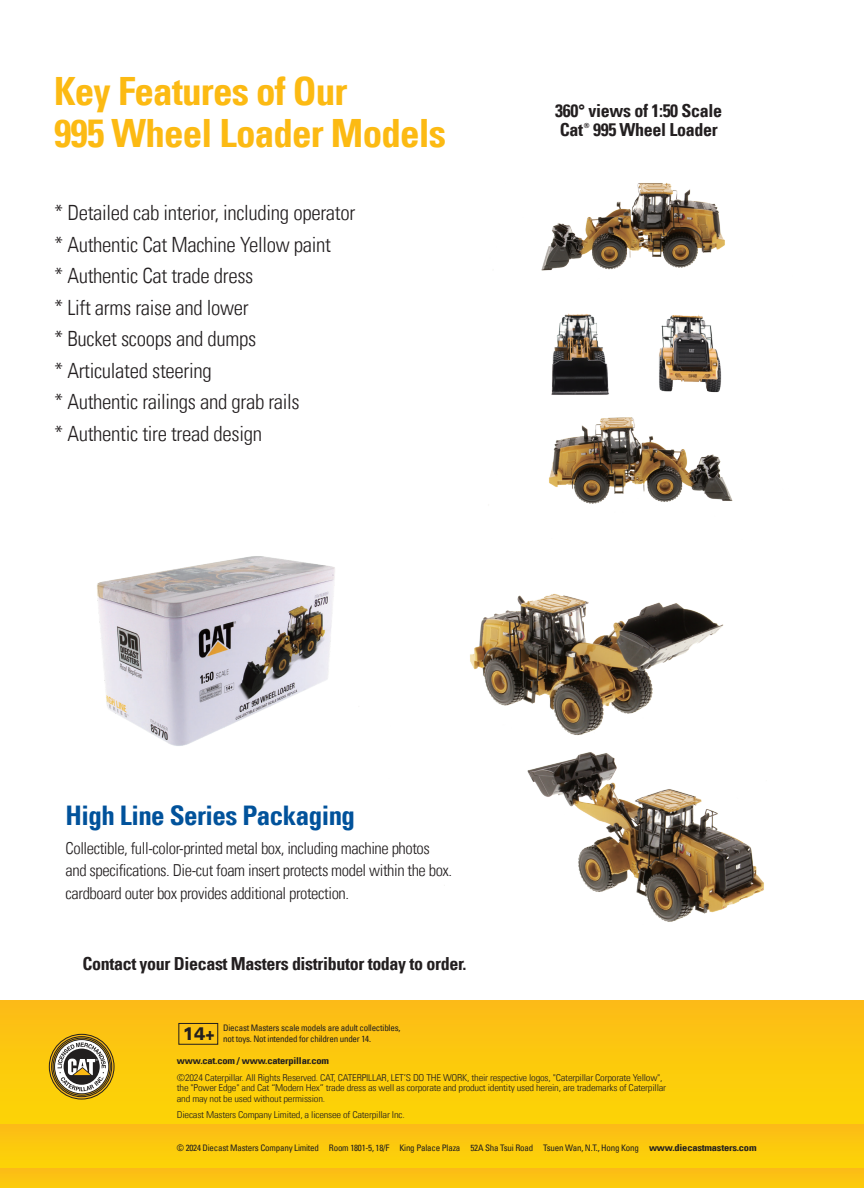
<style>
.page{position:relative;width:864px;height:1188px;background:#fff}
.page>*{position:absolute;margin:0;border:0;box-sizing:border-box;transform-origin:0 0}
.t1{font:700 condensed 39px/42px "Univers LT";letter-spacing:-.02em;color:#fcba13}
.t2{font:700 condensed 27px "Univers LT";letter-spacing:-.02em;color:#01529b}
.t3{font:300 condensed 21px/31.5px "Univers LT";letter-spacing:-.015em;color:#231f20}
.t4{font:700 condensed 18px/19.5px "Univers LT";letter-spacing:-.02em;color:#231f20}
.t5{font:900 expanded 18px "Univers LT";color:#221f1f;scale:.85 1}
.t6{font:300 condensed 16.5px/22.5px "Univers LT";letter-spacing:-.025em;color:#231f20}
.t7{font:300 condensed 9.45px/10.5px "Univers LT";letter-spacing:-.02em;color:#221f1f;scale:1.11 1}
.t8{font:700 condensed 9.45px "Univers LT";letter-spacing:-.02em;color:#221f1f;scale:1.11 1}
.t9{font:condensed 9px/10.5px "Univers LT";letter-spacing:-.025em;color:#211e1e}
.t10{font:700 condensed 7.05px "Univers LT";color:#231f20}
.s1{font-weight:700;font-size:9.45px;color:#221f1f}
</style>
<div class="page">
<div style="left:0;top:1001px;width:864px;height:124px;background:linear-gradient(to right,#fbc80e,#fcc90d)"></div>
<div style="left:0;top:1125px;width:864px;height:43px;background:linear-gradient(to right,#fcc90e,#fcc90e)"></div>
<div style="left:0;top:1168px;width:864px;height:20px;background:#fcc312"></div>
<div style="left:178px;top:1023px;width:40px;height:22px;border:1px solid #211e1e"></div>
<svg style="left:49px;top:1034px;width:65px;height:65px"></svg>
<div style="left:49px;top:1034px;width:65px;height:65px;border:1px solid #221f1f;border-radius:50%"></div>
<div style="left:52px;top:1037px;width:60px;height:60px;border:1px solid #221f1f;border-radius:50%"></div>
<div style="left:53px;top:1038px;width:57px;height:57px;border:1px solid #221f1f;border-radius:50%"></div>
<svg style="left:55px;top:1040px;width:54px;height:54px"></svg>
<div style="left:54px;top:1039px;width:55px;height:55px;border:1px solid #221f1f;border-radius:50%"></div>
<svg style="left:58px;top:1043px;width:48px;height:48px"></svg>
<img style="left:549px;top:444px;width:184px;height:60px">
<img style="left:543px;top:183px;width:182px;height:81px">
<img style="left:470px;top:594px;width:254px;height:106px">
<img style="left:444px;top:700px;width:320px;height:222px">
<img style="left:541px;top:264px;width:117px;height:180px">
<img style="left:561px;top:253px;width:164px;height:187px">
<img style="left:97px;top:556px;width:365px;height:256px">
<h1 class="t1" style="left:54px;top:70px;width:394px">Key Features of Our<br>995 Wheel Loader Models</h1>
<p class="t3" style="left:54px;top:197px;width:303px">* Detailed cab interior, including operator * Authentic Cat Machine Yellow paint<br>* Authentic Cat trade dress<br>* Lift arms raise and lower<br>* Bucket scoops and dumps<br>* Articulated steering<br>* Authentic railings and grab rails<br>* Authentic tire tread design</p>
<h3 class="t4" style="left:555px;top:101px;width:168px">360° views of 1:50 Scale<br>Cat</h3>
<p class="t10" style="left:584px;top:121px;width:7px">®</p>
<h3 class="t4" style="left:593px;top:120px;width:126px">995 Wheel Loader</h3>
<h2 class="t2" style="left:66px;top:799px;width:291px">High Line Series Packaging</h2>
<h3 class="t6" style="left:66px;top:837px;width:388px">Collectible, full-color-printed metal box, including machine photos and specifications. Die-cut foam insert protects model within the box. cardboard outer box provides additional protection.</h3>
<h3 class="t4" style="left:83px;top:954px;width:385px">Contact your Diecast Masters distributor today to order.</h3>
<p class="t9" style="left:223px;top:1023px;width:179px">Diecast Masters scale models are adult collectibles, not toys. Not intended for children under 14.</p>
<h3 class="t5" style="left:183px;top:1023px;width:39px">14+</h3>
<p class="t8" style="left:177px;top:1055px;width:139px">www.cat.com / www.caterpillar.com</p>
<p class="t7" style="left:177px;top:1072px;width:442px">©2024 Caterpillar. All Rights Reserved. CAT, CATERPILLAR, LET’S DO THE WORK, their respective logos, "Caterpillar Corporate Yellow", the "Power Edge" and Cat “Modern Hex” trade dress as well as corporate and product identity used herein, are trademarks of Caterpillar and may not be used without permission.</p>
<p class="t7" style="left:177px;top:1110px;width:207px">Diecast Masters Company Limited, a licensee of Caterpillar Inc.</p>
<p class="t9" style="left:177px;top:1142px;width:581px">© 2024 Diecast Masters Company Limited Room 1801-5, 18/F King Palace Plaza 52A Sha Tsui Road Tsuen Wan, N.T., Hong Kong <span class="s1">www.diecastmasters.com</span></p>
</div>
